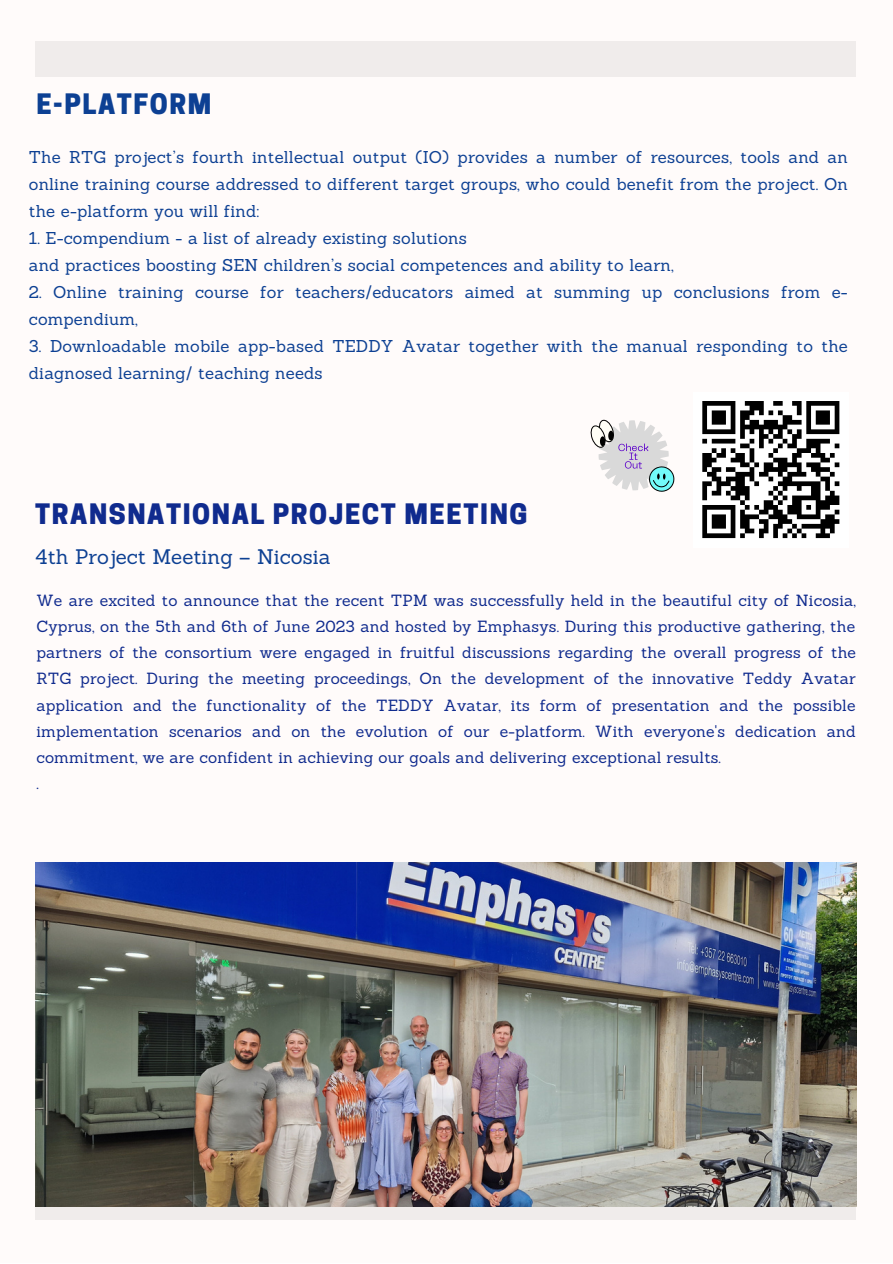
<style>
.page{position:relative;width:893px;height:1264px;background:#fff}
.page>*{position:absolute;margin:0;border:0;box-sizing:border-box;transform-origin:0 0}
.t1{font:800 26.4px "Cooper Hewitt";letter-spacing:.06em;color:#102b8e}
.t2{font:800 26.4px "Cooper Hewitt";letter-spacing:.06em;color:#0d4093}
.t3{font:20.55px "Sanchez";color:#0d4093}
.t4{font:16.65px/27px "Sanchez";letter-spacing:.01em;color:#0d4093}
.t5{font:15.75px/26.2px "Sanchez";letter-spacing:.01em;color:#102b8e;text-align:justify}
</style>
<div class="page">
<div style="left:0;top:0;width:892px;height:1262px;background:#fffbfa"></div>
<svg style="left:36px;top:1206px;width:819px;height:13px;fill:#f0eceb"></svg>
<div style="left:36px;top:41px;width:819px;height:35px;background:#f0eceb"></div>
<svg style="left:590px;top:419px;width:85px;height:73px"></svg>
<div style="left:608px;top:430px;width:5px;height:10px;background:#000;border-radius:50%"></div>
<svg style="left:599px;top:436px;width:6px;height:10px"></svg>
<img style="left:35px;top:862px;width:821px;height:344px">
<div style="left:692px;top:391px;width:156px;height:156px;background:#fff"></div>
<svg style="left:702px;top:401px;width:138px;height:138px"></svg>
<p class="t2" style="left:36px;top:94px;width:176px">E-PLATFORM</p>
<p class="t4" style="left:29px;top:143px;width:820px;text-align:justify">The RTG project’s fourth intellectual output (IO) provides a number of resources, tools and an online training course addressed to different target groups, who could benefit from the project. On the e-platform you will find:</p>
<p class="t4" style="left:29px;top:224px;width:439px">1. E-compendium - a list of already existing solutions</p>
<p class="t4" style="left:29px;top:251px;width:646px">and practices boosting SEN children’s social competences and ability to learn,</p>
<p class="t4" style="left:29px;top:278px;width:820px">2. Online training course for teachers/educators aimed at summing up conclusions from e&shy;compendium,</p>
<p class="t4" style="left:29px;top:332px;width:820px">3. Downloadable mobile app-based TEDDY Avatar together with the manual responding to the diagnosed learning/ teaching needs</p>
<p class="t1" style="left:35px;top:504px;width:493px">TRANSNATIONAL PROJECT MEETING</p>
<p class="t3" style="left:35px;top:543px;width:297px">4th Project Meeting – Nicosia</p>
<p class="t5" style="left:36px;top:586px;width:821px">We are excited to announce that the recent TPM was successfully held in the beautiful city of Nicosia, Cyprus, on the 5th and 6th of June 2023 and hosted by Emphasys. During this productive gathering, the partners of the consortium were engaged in fruitful discussions regarding the overall progress of the RTG project. During the meeting proceedings, On the development of the innovative Teddy Avatar application and the functionality of the TEDDY Avatar, its form of presentation and the possible implementation scenarios and on the evolution of our e-platform. With everyone's dedication and commitment, we are confident in achieving our goals and delivering exceptional results.</p>
<p class="t5" style="left:36px;top:770px;width:4px">.</p>
</div>
